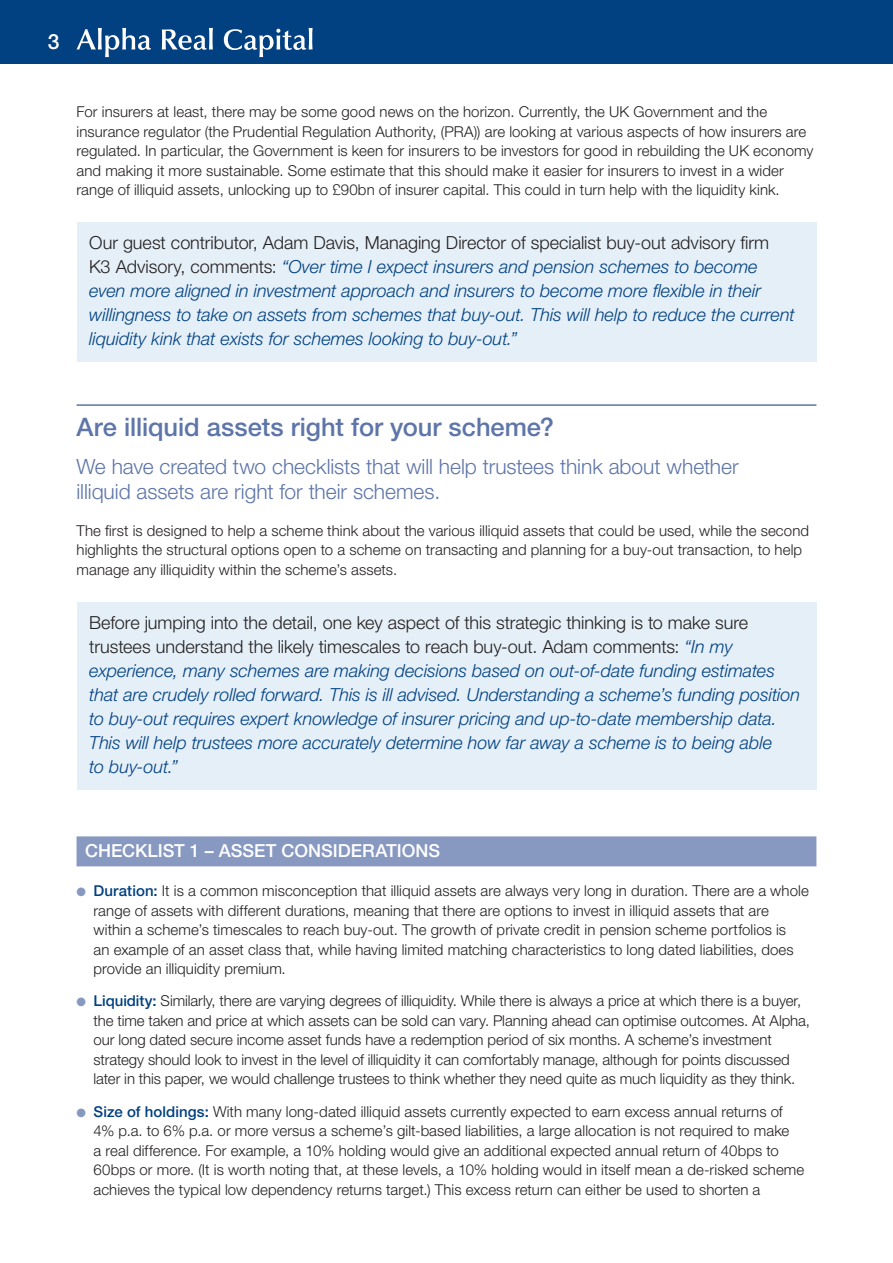
<style>
.page{position:relative;width:893px;height:1263px;background:#fff}
.page>*{position:absolute;margin:0;border:0;box-sizing:border-box;transform-origin:0 0}
.Header_2{font:500 25.5px "Helvetica Neue LT Std";letter-spacing:-.005em;color:#5d75a8}
.Body_Intro_-_lvl2{font:300 21px/25.5px "Helvetica Neue LT Std";letter-spacing:-.005em;color:#5d75a8}
.t1{font:500 21px "Helvetica Neue LT Std";color:#fff}
.Body_-_shaded{font:italic 300 18px/24px "Helvetica Neue LT Std";letter-spacing:-.005em;color:#014081}
.Header_3_Reverse{font:500 18px "Helvetica Neue LT Std";color:#fff}
.Body_-_text{font:300 15px/19.5px "Helvetica Neue LT Std";letter-spacing:.005em;color:#231f20}
.s1{font-style:normal;color:#231f20}
.s2{color:#8798c1}
.s3{font-weight:500;color:#014081}
</style>
<div class="page">
<div style="left:0;top:0;width:893px;height:64px;background:#014081"></div>
<svg style="left:77px;top:28px;width:74px;height:29px"></svg>
<svg style="left:162px;top:28px;width:51px;height:22px"></svg>
<svg style="left:224px;top:28px;width:89px;height:29px"></svg>
<div style="left:77px;top:222px;width:739px;height:140px;background:#e4eff8"></div>
<hr style="left:77px;top:404px;width:739px;height:2px;background:#5d75a8">
<div style="left:77px;top:602px;width:739px;height:188px;background:#e4eff8"></div>
<div style="left:77px;top:836px;width:739px;height:30px;background:#8798c1"></div>
<h2 class="t1" style="left:48px;top:29px;width:13px">3</h2>
<p class="Body_-_text" style="left:77px;top:102px;width:738px">For insurers at least, there may be some good news on the horizon. Currently, the UK Government and the insurance regulator (the Prudential Regulation Authority, (PRA)) are looking at various aspects of how insurers are regulated. In particular, the Government is keen for insurers to be investors for good in rebuilding the UK economy and making it more sustainable. Some estimate that this should make it easier for insurers to invest in a wider range of illiquid assets, unlocking up to £90bn of insurer capital. This could in turn help with the liquidity kink.</p>
<p class="Body_-_shaded" style="left:89px;top:230px;width:707px"><span class="s1">Our guest contributor, Adam Davis, Managing Director of specialist buy‑out advisory firm K3 Advisory, comments:</span> “Over time I expect insurers and pension schemes to become even more aligned in investment approach and insurers to become more flexible in their willingness to take on assets from schemes that buy‑out. This will help to reduce the current liquidity kink that exists for schemes looking to buy‑out.”</p>
<p class="Header_2" style="left:77px;top:411px;width:479px">Are illiquid assets right for your scheme?</p>
<p class="Body_Intro_-_lvl2" style="left:77px;top:453px;width:664px">We have created two checklists that will help trustees think about whether illiquid assets are right for their schemes.</p>
<p class="Body_-_text" style="left:77px;top:520px;width:734px">The first is designed to help a scheme think about the various illiquid assets that could be used, while the second highlights the structural options open to a scheme on transacting and planning for a buy‑out transaction, to help manage any illiquidity within the scheme’s assets.</p>
<p class="Body_-_shaded" style="left:89px;top:610px;width:712px"><span class="s1">Before jumping into the detail, one key aspect of this strategic thinking is to make sure trustees understand the likely timescales to reach buy‑out. Adam comments:</span> “In my experience, many schemes are making decisions based on out‑of‑date funding estimates that are crudely rolled forward. This is ill advised. Understanding a scheme’s funding position to buy‑out requires expert knowledge of insurer pricing and up‑to‑date membership data.<br>This will help trustees more accurately determine how far away a scheme is to being able<br>to buy‑out.”</p>
<p class="Header_3_Reverse" style="left:85px;top:840px;width:357px">CHECKLIST 1 – ASSET CONSIDERATIONS</p>
<p class="Body_-_text" style="left:94px;top:881px;width:717px;text-indent:-17px"><span class="s2">●</span> <span class="s3">Duration:</span> It is a common misconception that illiquid assets are always very long in duration. There are a whole range of assets with different durations, meaning that there are options to invest in illiquid assets that are within a scheme’s timescales to reach buy‑out. The growth of private credit in pension scheme portfolios is<br>an example of an asset class that, while having limited matching characteristics to long dated liabilities, does provide an illiquidity premium.</p>
<p class="Body_-_text" style="left:94px;top:991px;width:718px;text-indent:-17px"><span class="s2">●</span> <span class="s3">Liquidity:</span> Similarly, there are varying degrees of illiquidity. While there is always a price at which there is a buyer, the time taken and price at which assets can be sold can vary. Planning ahead can optimise outcomes. At Alpha, our long dated secure income asset funds have a redemption period of six months. A scheme’s investment strategy should look to invest in the level of illiquidity it can comfortably manage, although for points discussed later in this paper, we would challenge trustees to think whether they need quite as much liquidity as they think.</p>
<p class="Body_-_text" style="left:94px;top:1101px;width:712px;text-indent:-17px"><span class="s2">●</span> <span class="s3">Size of holdings:</span> With many long-dated illiquid assets currently expected to earn excess annual returns of 4% p.a. to 6% p.a. or more versus a scheme’s gilt-based liabilities, a large allocation is not required to make<br>a real difference. For example, a 10% holding would give an additional expected annual return of 40bps to 60bps or more. (It is worth noting that, at these levels, a 10% holding would in itself mean a de-risked scheme achieves the typical low dependency returns target.) This excess return can either be used to shorten a</p>
</div>
